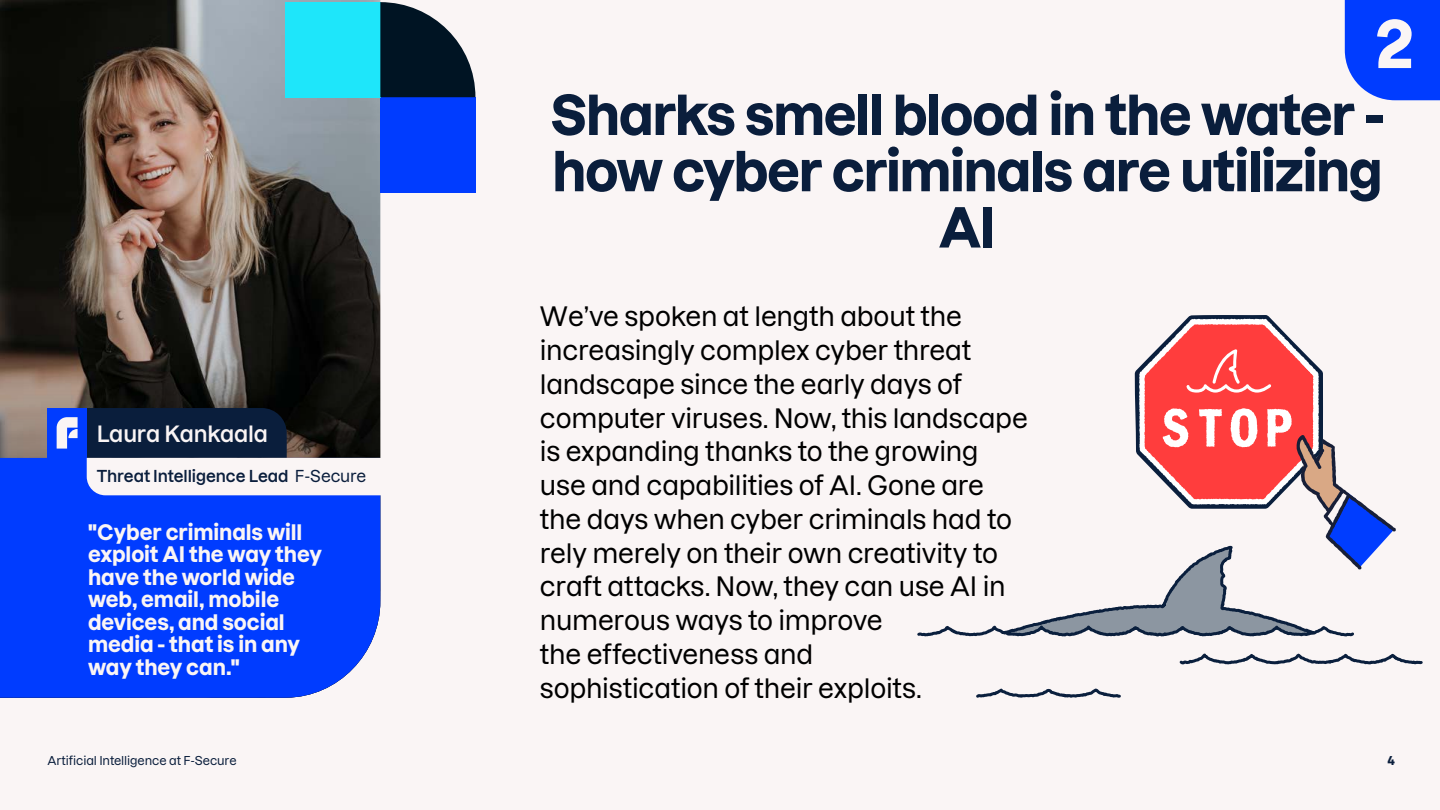
<style>
.page{position:relative;width:1440px;height:810px;background:#faf5f5}
.page>*{position:absolute;margin:0;border:0;box-sizing:border-box;transform-origin:0 0}
.t1{font:700 64.35px "Dazzed";color:#faf5f5}
.t2{font:700 54px/56.2px "Dazzed";letter-spacing:-.025em;color:#0a1e3c;text-align:center}
.t3{font:500 26.25px/33.8px "Dazzed";letter-spacing:-.01em;color:#000}
.t4{font:600 22.05px "Dazzed";letter-spacing:-.01em;color:#faf5f5}
.t5{font:700 21px/22.5px "Dazzed";letter-spacing:-.005em;color:#faf5f5}
.t6{font:600 16.12px "Dazzed";letter-spacing:-.005em;color:#0a1e3c}
.t7{font:500 12px "Dazzed";letter-spacing:-.01em;color:#0a1e3c}
.t8{font:700 12px "Dazzed";color:#0a1e3c}
.s1{font-weight:500}
</style>
<div class="page">
<div style="left:380px;top:97px;width:95px;height:95px;background:#003cff"></div>
<svg style="left:380px;top:2px;width:95px;height:95px"></svg>
<svg style="left:0;top:0;width:380px;height:458px;background:#515551"></svg>
<div style="left:0;top:458px;width:380px;height:240px;background:#003cff"></div>
<svg style="left:87px;top:408px;width:294px;height:87px"></svg>
<div style="left:47px;top:408px;width:40px;height:50px;background:#003cff"></div>
<svg style="left:57px;top:417px;width:21px;height:32px"></svg>
<div style="left:1345px;top:0;width:95px;height:100px;background:#003cff"></div>
<svg style="left:917px;top:625px;width:506px;height:73px"></svg>
<svg style="left:1005px;top:315px;width:391px;height:320px"></svg>
<h1 class="t1" style="left:1375px;top:-7px;width:42px">2</h1>
<p class="t4" style="left:97px;top:416px;width:173px">Laura Kankaala</p>
<p class="t6" style="left:97px;top:463px;width:271px">Threat Intelligence Lead <span class="s1">F-Secure</span></p>
<p class="t5" style="left:88px;top:519px;width:235px">"Cyber criminals will exploit AI the way they have the world wide web, email, mobile devices, and social media - that is in any way they can."</p>
<h2 class="t2" style="left:551px;top:82px;width:835px">Sharks smell blood in the water - how cyber criminals are utilizing<br>AI</h2>
<p class="t3" style="left:540px;top:297px;width:490px">We’ve spoken at length about the increasingly complex cyber threat landscape since the early days of computer viruses. Now, this landscape is expanding thanks to the growing use and capabilities of AI. Gone are the days when cyber criminals had to rely merely on their own creativity to craft attacks. Now, they can use AI in numerous ways to improve<br>the effectiveness and<br>sophistication of their exploits.</p>
<p class="t7" style="left:47px;top:751px;width:191px">Artificial Intelligence at F-Secure</p>
<p class="t8" style="left:1387px;top:751px;width:9px">4</p>
</div>
